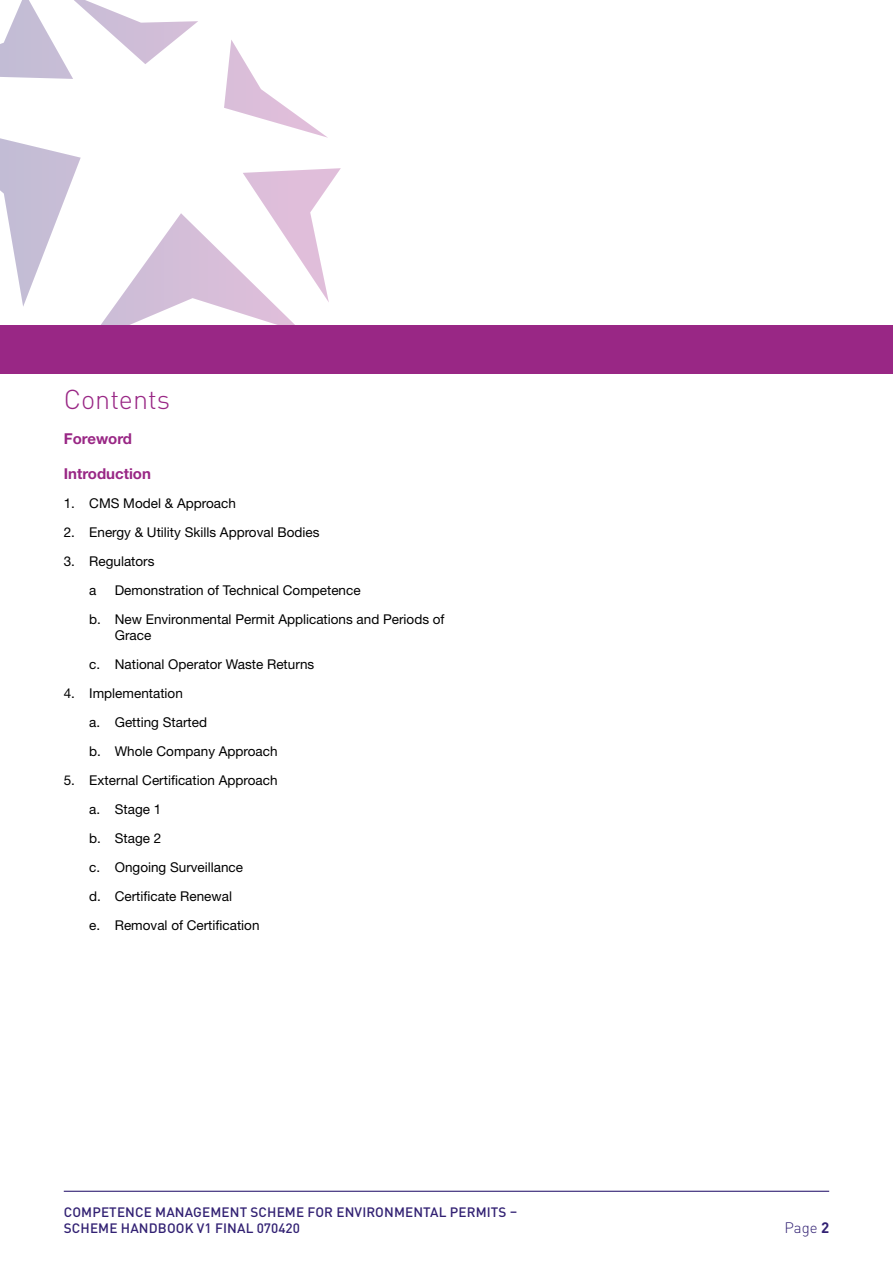
<style>
.page{position:relative;width:893px;height:1263px;background:#fff}
.page>*{position:absolute;margin:0;border:0;box-sizing:border-box;transform-origin:0 0}
.t1{font:300 27px "DINOT";color:#992785}
.t2{font:700 15px "Helvetica Neue LT Std";color:#992785}
.t3{font:300 15px "DINOT";color:#322173}
.t4{font:13.5px/29px "Helvetica Neue LT Std";color:#000}
.t5{font:500 13.5px/16.2px "DINOT";letter-spacing:.01em;color:#322173}
.s1{font-weight:700}
</style>
<div class="page">
<hr style="left:64px;top:1191px;width:765px;height:1px;background:#322173">
<svg style="left:0;top:0;width:341px;height:325px"></svg>
<div style="left:0;top:325px;width:893px;height:49px;background:#992785"></div>
<h1 class="t1" style="left:64px;top:379px;width:108px">Contents</h1>
<p class="t2" style="left:64px;top:429px;width:70px">Foreword</p>
<p class="t2" style="left:64px;top:464px;width:89px">Introduction</p>
<p class="t4" style="left:64px;top:488px;width:174px">1. CMS Model &amp; Approach</p>
<p class="t4" style="left:64px;top:517px;width:257px">2. Energy &amp; Utility Skills Approval Bodies</p>
<p class="t4" style="left:89px;top:546px;width:67px;text-indent:-26px">3. Regulators a</p>
<p class="t4" style="left:89px;top:575px;width:357px;text-indent:26px">Demonstration of Technical Competence<br>b. New Environmental Permit Applications and Periods of</p>
<p class="t4" style="left:89px;top:621px;width:227px;text-indent:26px">Grace<br>c. National Operator Waste Returns</p>
<p class="t4" style="left:89px;top:678px;width:190px;text-indent:-26px">4. Implementation<br>a. Getting Started<br>b. Whole Company Approach</p>
<p class="t4" style="left:89px;top:765px;width:190px;text-indent:-26px">5. External Certification Approach a. Stage 1<br>b. Stage 2<br>c. Ongoing Surveillance<br>d. Certificate Renewal<br>e. Removal of Certification</p>
<p class="t5" style="left:64px;top:1203px;width:455px">COMPETENCE MANAGEMENT SCHEME FOR ENVIRONMENTAL PERMITS –<br>SCHEME HANDBOOK V1 FINAL 070420</p>
<p class="t3" style="left:784px;top:1216px;width:46px">Page <span class="s1">2</span></p>
</div>
